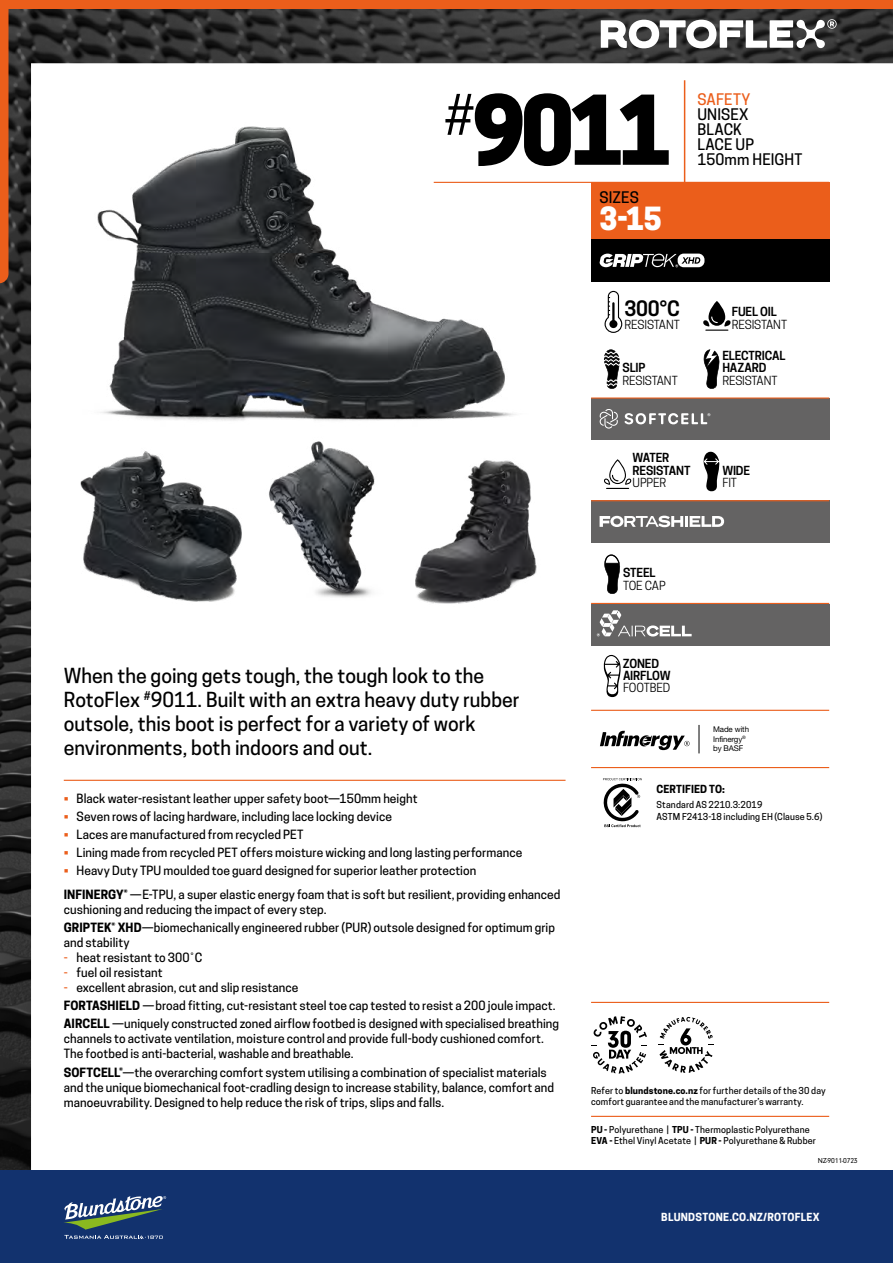
<style>
.page{position:relative;width:893px;height:1263px;background:#fff}
.page>*{position:absolute;margin:0;border:0;box-sizing:border-box;transform-origin:0 0}
.t1{font:800 90px "Cooper Hewitt";color:#000}
.t2{font:800 30px "Cooper Hewitt";color:#fff}
.t3{font:600 19.95px "Cooper Hewitt";color:#000}
.t4{font:500 19.5px/24px "Cooper Hewitt";color:#000}
.t5{font:500 15px/15px "Cooper Hewitt";letter-spacing:.01em;color:#000}
.t6{font:500 15px "Cooper Hewitt";letter-spacing:.015em;color:#eb5e1b}
.t7{font:500 12px/18.1px "Cooper Hewitt";letter-spacing:.005em;color:#000}
.t8{font:600 11.85px "Cooper Hewitt";letter-spacing:-.015em;color:#000}
.t9{font:11.85px "Cooper Hewitt";letter-spacing:-.015em;color:#000}
.t10{font:700 10.5px "Cooper Hewitt";letter-spacing:.02em;color:#fff}
.t11{font:700 10.5px "Cooper Hewitt";letter-spacing:.005em;color:#000}
.t12{font:500 9px/10.8px "Cooper Hewitt";letter-spacing:.015em;color:#000}
.t13{font:7.95px/9.3px "Helvetica Neue";letter-spacing:-.015em;color:#000}
.t14{font:7.5px "Neuzeit Gro";letter-spacing:-.025em;color:#000}
.s1{color:#eb5e1b}
.s2{font-weight:700}
</style>
<div class="page">
<img style="left:0;top:9px;width:893px;height:1161px">
<div style="left:0;top:0;width:893px;height:9px;background:#eb5e1b"></div>
<div style="left:0;top:1170px;width:893px;height:93px;background:#12326e"></div>
<svg style="left:64px;top:1196px;width:102px;height:43px"></svg>
<svg style="left:601px;top:19px;width:236px;height:29px"></svg>
<div style="left:0;top:9px;width:9px;height:274px;background:#eb5e1b"></div>
<img style="left:6px;top:63px;width:554px;height:383px">
<img style="left:399px;top:445px;width:167px;height:162px">
<img style="left:206px;top:432px;width:215px;height:168px">
<img style="left:64px;top:448px;width:185px;height:159px">
<div style="left:591px;top:182px;width:238px;height:57px;background:#eb5e1b"></div>
<div style="left:591px;top:239px;width:238px;height:43px;background:#000"></div>
<div style="left:591px;top:399px;width:238px;height:41px;background:#646363"></div>
<div style="left:591px;top:604px;width:238px;height:41px;background:#646363"></div>
<div style="left:591px;top:500px;width:238px;height:43px;background:#646363"></div>
<hr style="left:591px;top:603px;width:238px;height:1px;background:#eb5e1b">
<hr style="left:591px;top:500px;width:238px;height:1px;background:#eb5e1b">
<hr style="left:591px;top:397px;width:238px;height:2px;background:#eb5e1b">
<svg style="left:592px;top:1016px;width:55px;height:57px"></svg>
<svg style="left:659px;top:1017px;width:55px;height:56px"></svg>
<svg style="left:703px;top:349px;width:17px;height:40px"></svg>
<svg style="left:604px;top:349px;width:16px;height:40px"></svg>
<svg style="left:604px;top:554px;width:17px;height:40px"></svg>
<svg style="left:604px;top:655px;width:17px;height:42px"></svg>
<svg style="left:600px;top:410px;width:18px;height:19px"></svg>
<svg style="left:624px;top:413px;width:86px;height:11px"></svg>
<svg style="left:597px;top:610px;width:95px;height:26px"></svg>
<svg style="left:604px;top:459px;width:28px;height:30px"></svg>
<svg style="left:604px;top:291px;width:18px;height:42px"></svg>
<div style="left:609px;top:320px;width:8px;height:8px;background:#000;border-radius:50%"></div>
<hr style="left:612px;top:303px;width:3px;height:21px;background:#000">
<svg style="left:699px;top:725px;width:1px;height:28px"></svg>
<svg style="left:600px;top:731px;width:90px;height:19px"></svg>
<svg style="left:603px;top:778px;width:39px;height:49px"></svg>
<svg style="left:600px;top:516px;width:124px;height:11px"></svg>
<svg style="left:600px;top:254px;width:104px;height:13px"></svg>
<svg style="left:703px;top:301px;width:28px;height:30px"></svg>
<svg style="left:703px;top:450px;width:17px;height:41px"></svg>
<hr style="left:578px;top:138px;width:1px;height:95px;background:#fff">
<hr style="left:591px;top:1116px;width:238px;height:1px;background:#eb5e1b">
<hr style="left:591px;top:1002px;width:238px;height:1px;background:#eb5e1b">
<hr style="left:684px;top:80px;width:1px;height:102px;background:#eb5e1b">
<hr style="left:434px;top:182px;width:395px;height:1px;background:#eb5e1b">
<hr style="left:591px;top:710px;width:238px;height:1px;background:#eb5e1b">
<hr style="left:591px;top:767px;width:238px;height:1px;background:#eb5e1b">
<hr style="left:64px;top:780px;width:502px;height:1px;background:#eb5e1b">
<h1 class="t1" style="left:444px;top:77px;width:230px"><sup>#</sup>9011</h1>
<p class="t5" style="left:600px;top:190px;width:41px">SIZES</p>
<h2 class="t2" style="left:600px;top:201px;width:64px">3-15</h2>
<p class="t6" style="left:697px;top:90px;width:55px">SAFETY</p>
<p class="t5" style="left:697px;top:107px;width:106px">UNISEX<br>BLACK<br>LACE UP<br>150mm HEIGHT</p>
<h3 class="t3" style="left:625px;top:297px;width:57px">300°C</h3>
<p class="t9" style="left:625px;top:317px;width:57px">RESISTANT</p>
<p class="t8" style="left:623px;top:361px;width:24px">SLIP</p>
<p class="t9" style="left:623px;top:373px;width:57px">RESISTANT</p>
<p class="t8" style="left:632px;top:451px;width:38px">WATER</p>
<p class="t8" style="left:732px;top:305px;width:46px">FUEL OIL</p>
<p class="t9" style="left:732px;top:317px;width:57px">RESISTANT</p>
<p class="t8" style="left:722px;top:348px;width:65px">ELECTRICAL</p>
<p class="t9" style="left:722px;top:373px;width:57px">RESISTANT</p>
<p class="t8" style="left:722px;top:361px;width:46px">HAZARD</p>
<p class="t8" style="left:632px;top:463px;width:59px">RESISTANT</p>
<p class="t9" style="left:633px;top:476px;width:35px">UPPER</p>
<p class="t8" style="left:722px;top:463px;width:29px">WIDE</p>
<p class="t9" style="left:722px;top:476px;width:16px">FIT</p>
<h3 class="t4" style="left:64px;top:663px;width:457px">When the going gets tough, the tough look to the RotoFlex <sup>#</sup>9011. Built with an extra heavy duty rubber outsole, this boot is perfect for a variety of work environments, both indoors and out.</h3>
<p class="t7" style="left:64px;top:789px;width:355px"><span class="s1">•</span> Black water-resistant leather upper safety boot—150mm height</p>
<p class="t7" style="left:64px;top:807px;width:330px"><span class="s1">•</span> Seven rows of lacing hardware, including lace locking device</p>
<p class="t7" style="left:64px;top:825px;width:241px"><span class="s1">•</span> Laces are manufactured from recycled PET</p>
<p class="t7" style="left:64px;top:844px;width:460px"><span class="s1">•</span> Lining made from recycled PET offers moisture wicking and long lasting performance</p>
<p class="t7" style="left:64px;top:859px;width:498px;line-height:23.5px"><span class="s1">•</span> Heavy Duty TPU moulded toe guard designed for superior leather protection<br><span class="s2">INFINERGY®</span> —E-TPU, a super elastic energy foam that is soft but resilient, providing enhanced</p>
<p class="t7" style="left:64px;top:900px;width:493px">cushioning and reducing the impact of every step.<br><span class="s2">GRIPTEK® XHD</span>—biomechanically engineered rubber (PUR) outsole designed for optimum grip</p>
<p class="t7" style="left:64px;top:933px;width:67px">and stability</p>
<p class="t7" style="left:64px;top:948px;width:140px"><span class="s1">-</span> heat resistant to 300˚C</p>
<p class="t7" style="left:64px;top:963px;width:101px"><span class="s1">-</span> fuel oil resistant</p>
<p class="t7" style="left:64px;top:978px;width:497px"><span class="s1">-</span> excellent abrasion, cut and slip resistance<br><span class="s2">FORTASHIELD</span> —broad fitting, cut-resistant steel toe cap tested to resist a 200 joule impact.<br><span class="s2">AIRCELL</span> —uniquely constructed zoned airflow footbed is designed with specialised breathing</p>
<p class="t7" style="left:64px;top:1031px;width:481px;line-height:15px">channels to activate ventilation, moisture control and provide full-body cushioned comfort.<br>The footbed is anti-bacterial, washable and breathable.</p>
<p class="t7" style="left:64px;top:1065px;width:492px;line-height:15px"><span class="s2">SOFTCELL®</span>—the overarching comfort system utilising a combination of specialist materials and the unique biomechanical foot-cradling design to increase stability, balance, comfort and manoeuvrability. Designed to help reduce the risk of trips, slips and falls.</p>
<p class="t8" style="left:623px;top:566px;width:34px">STEEL</p>
<p class="t9" style="left:623px;top:578px;width:44px">TOE CAP</p>
<p class="t8" style="left:623px;top:656px;width:38px">ZONED</p>
<p class="t8" style="left:623px;top:668px;width:49px">AIRFLOW</p>
<p class="t9" style="left:623px;top:681px;width:49px">FOOTBED</p>
<p class="t13" style="left:713px;top:725px;width:37px">Made with<br>Infinergy<sup>® </sup>by BASF</p>
<p class="t11" style="left:657px;top:783px;width:70px">CERTIFIED TO:</p>
<p class="t12" style="left:657px;top:799px;width:167px;line-height:12px">Standard AS 2210.3:2019<br>ASTM F2413-18 including EH (Clause 5.6)</p>
<p class="t12" style="left:591px;top:1085px;width:236px">Refer to <span class="s2">blundstone.co.nz</span> for further details of the 30 day comfort guarantee and the manufacturer’s warranty.</p>
<p class="t12" style="left:591px;top:1124px;width:226px"><span class="s2">PU -</span> Polyurethane | <span class="s2">TPU -</span> Thermoplastic Polyurethane<br><span class="s2">EVA -</span> Ethel Vinyl Acetate | <span class="s2">PUR -</span> Polyurethane &amp; Rubber</p>
<p class="t14" style="left:818px;top:1156px;width:41px">NZ-9011-0723</p>
<p class="t10" style="left:661px;top:1211px;width:160px">BLUNDSTONE.CO.NZ/ROTOFLEX</p>
</div>
